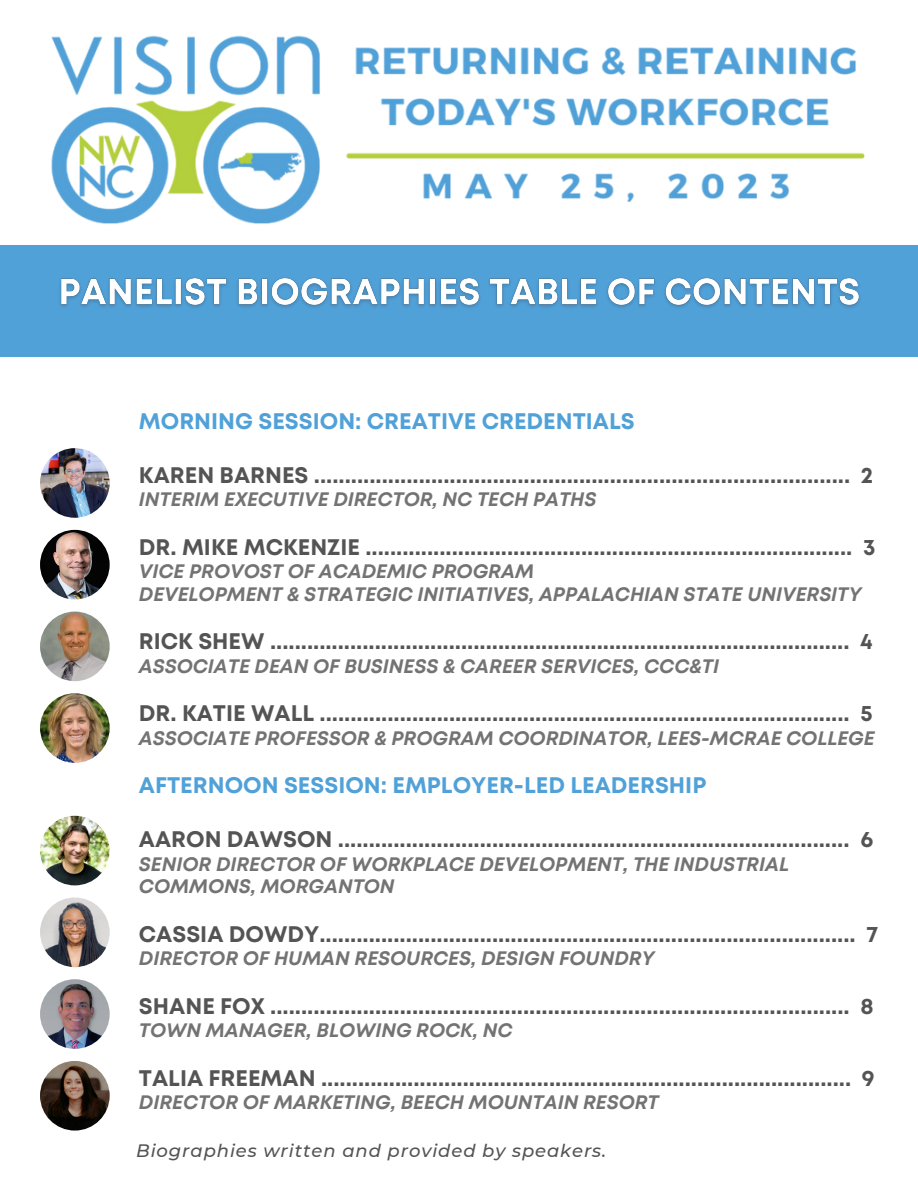
<style>
.page{position:relative;width:918px;height:1188px;background:#fff}
.page>*{position:absolute;margin:0;border:0;box-sizing:border-box;transform-origin:0 0}
.t1{font:700 22.5px "Mont";color:#545454}
.t2{font:700 22.5px "Mont";color:#51a1d9}
.t3{font:italic 700 19.5px/22.5px "Mont";color:#737373}
.t4{font:italic 500 18px "Montserrat";letter-spacing:.05em;color:#545454}
</style>
<div class="page">
<div style="left:0;top:245px;width:918px;height:112px;background:#51a1d9"></div>
<img style="left:51px;top:35px;width:814px;height:189px">
<img style="left:60px;top:277px;width:800px;height:31px">
<img style="left:40px;top:448px;width:70px;height:70px;border-radius:50%">
<img style="left:40px;top:530px;width:70px;height:69px;border-radius:50%">
<img style="left:40px;top:612px;width:70px;height:69px;border-radius:50%">
<img style="left:40px;top:693px;width:70px;height:70px;border-radius:50%">
<img style="left:40px;top:816px;width:70px;height:69px;border-radius:50%">
<img style="left:40px;top:898px;width:70px;height:69px;border-radius:50%">
<img style="left:40px;top:979px;width:70px;height:70px;border-radius:50%">
<img style="left:40px;top:1061px;width:70px;height:70px;border-radius:50%">
<p class="t2" style="left:139px;top:412px;width:497px">MORNING SESSION: CREATIVE CREDENTIALS</p>
<p class="t1" style="left:139px;top:466px;width:736px">KAREN BARNES ....................................................................................... 2</p>
<p class="t3" style="left:139px;top:490px;width:459px">INTERIM EXECUTIVE DIRECTOR, NC TECH PATHS</p>
<p class="t1" style="left:139px;top:538px;width:738px">DR. MIKE MCKENZIE ............................................................................... 3</p>
<p class="t3" style="left:139px;top:562px;width:396px">VICE PROVOST OF ACADEMIC PROGRAM</p>
<p class="t3" style="left:139px;top:584px;width:724px">DEVELOPMENT &amp; STRATEGIC INITIATIVES, APPALACHIAN STATE UNIVERSITY</p>
<p class="t1" style="left:139px;top:633px;width:735px">RICK SHEW .............................................................................................. 4</p>
<p class="t3" style="left:139px;top:656px;width:582px">ASSOCIATE DEAN OF BUSINESS &amp; CAREER SERVICES, CCC&amp;TI</p>
<p class="t1" style="left:139px;top:705px;width:735px">DR. KATIE WALL ...................................................................................... 5</p>
<p class="t3" style="left:139px;top:728px;width:737px">ASSOCIATE PROFESSOR &amp; PROGRAM COORDINATOR, LEES-MCRAE COLLEGE</p>
<p class="t2" style="left:139px;top:777px;width:569px">AFTERNOON SESSION: EMPLOYER-LED LEADERSHIP</p>
<p class="t1" style="left:139px;top:831px;width:736px">AARON DAWSON ................................................................................... 6</p>
<p class="t3" style="left:139px;top:854px;width:652px">SENIOR DIRECTOR OF WORKPLACE DEVELOPMENT, THE INDUSTRIAL<br>COMMONS, MORGANTON</p>
<p class="t1" style="left:139px;top:925px;width:741px">CASSIA DOWDY....................................................................................... 7</p>
<p class="t3" style="left:139px;top:949px;width:517px">DIRECTOR OF HUMAN RESOURCES, DESIGN FOUNDRY</p>
<p class="t1" style="left:139px;top:997px;width:736px">SHANE FOX .............................................................................................. 8</p>
<p class="t3" style="left:139px;top:1021px;width:375px">TOWN MANAGER, BLOWING ROCK, NC</p>
<p class="t1" style="left:139px;top:1069px;width:737px">TALIA FREEMAN ...................................................................................... 9</p>
<p class="t3" style="left:139px;top:1093px;width:521px">DIRECTOR OF MARKETING, BEECH MOUNTAIN RESORT</p>
<p class="t4" style="left:136px;top:1140px;width:472px">Biographies written and provided by speakers.</p>
</div>
